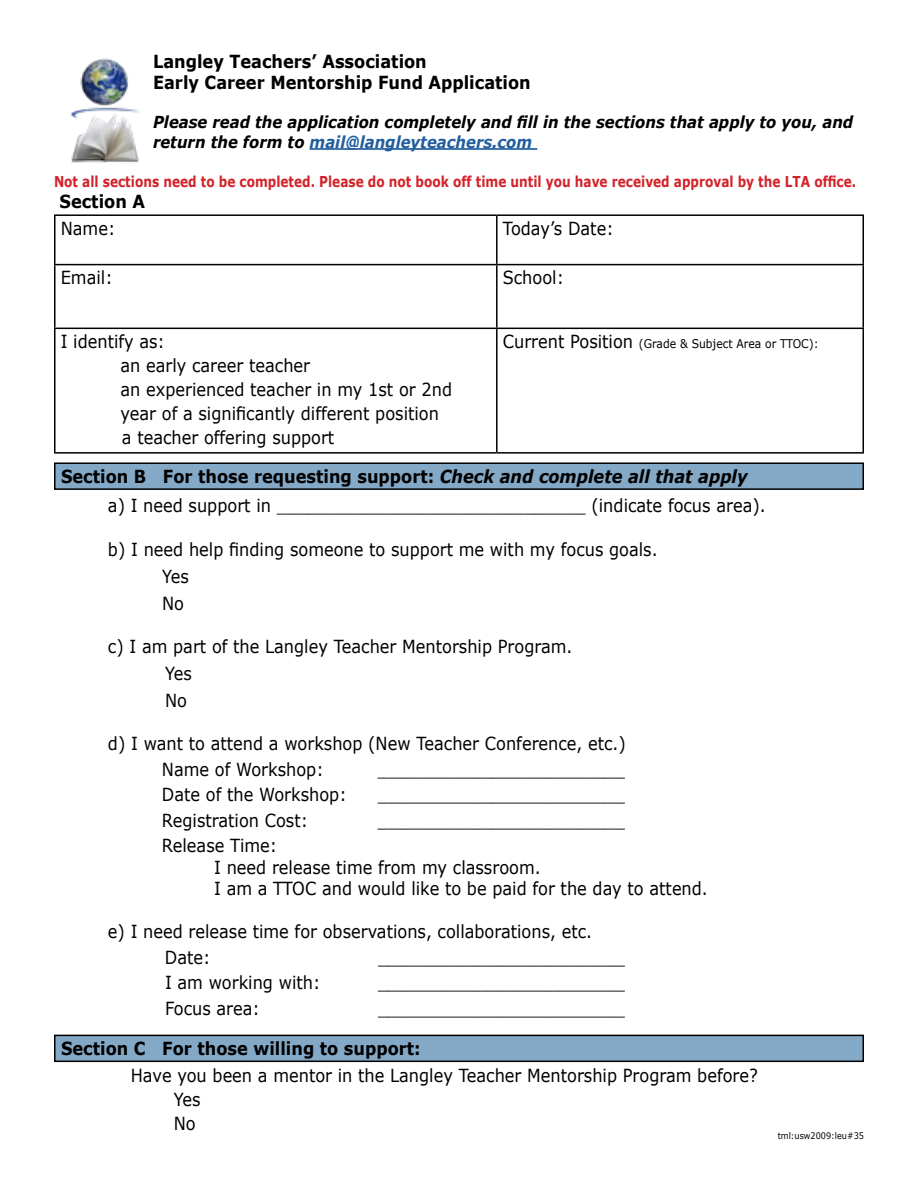
<style>
.page{position:relative;width:918px;height:1188px;background:#fff}
.page>*{position:absolute;margin:0;border:0;box-sizing:border-box;transform-origin:0 0}
.t1{font:18px/24px "Verdana";color:#000;scale:.9 1}
.t2{font:700 18px/21.6px "Verdana";color:#000;scale:.9 1}
.t3{font:italic 700 16.5px/19.5px "Verdana";color:#000;scale:.9 1}
.t4{font:700 15px "Verdana";color:#d2232a;scale:.81 1}
.t5{font:12px "Verdana";color:#000;scale:.9 1}
.t6{font:9px "Verdana";color:#000;scale:.9 1}
.s1{color:#215e9e}
.s2{font-size:18px}
.s3{font-style:italic}
</style>
<div class="page">
<hr style="left:310px;top:148px;width:227px;height:2px;background:#215e9e">
<hr style="left:54px;top:214px;width:443px;height:2px;background:#000">
<hr style="left:54px;top:216px;width:2px;height:48px;background:#000">
<hr style="left:497px;top:214px;width:367px;height:2px;background:#000">
<hr style="left:496px;top:216px;width:2px;height:48px;background:#000">
<hr style="left:862px;top:216px;width:2px;height:48px;background:#000">
<hr style="left:54px;top:264px;width:443px;height:1px;background:#000">
<hr style="left:54px;top:265px;width:2px;height:63px;background:#000">
<hr style="left:497px;top:264px;width:367px;height:1px;background:#000">
<hr style="left:496px;top:265px;width:2px;height:63px;background:#000">
<hr style="left:862px;top:265px;width:2px;height:63px;background:#000">
<hr style="left:54px;top:328px;width:443px;height:1px;background:#000">
<hr style="left:54px;top:329px;width:2px;height:123px;background:#000">
<hr style="left:497px;top:328px;width:367px;height:1px;background:#000">
<hr style="left:496px;top:329px;width:2px;height:123px;background:#000">
<hr style="left:862px;top:329px;width:2px;height:123px;background:#000">
<hr style="left:54px;top:452px;width:443px;height:2px;background:#000">
<hr style="left:497px;top:452px;width:367px;height:2px;background:#000">
<img style="left:71px;top:58px;width:69px;height:105px">
<div style="left:55px;top:463px;width:808px;height:26px;background:#84a9c7"></div>
<div style="left:54px;top:462px;width:810px;height:28px;border:2px solid #000"></div>
<div style="left:55px;top:1035px;width:808px;height:26px;background:#84a9c7"></div>
<div style="left:54px;top:1035px;width:810px;height:27px;border:2px solid #000"></div>
<p class="t2" style="left:153px;top:51px;width:421px">Langley Teachers’ Association<br>Early Career Mentorship Fund Application</p>
<p class="t3" style="left:153px;top:113px;width:780px">Please read the application completely and fill in the sections that apply to you, and return the form to <span class="s1">mail@langleyteachers.com</span></p>
<p class="t4" style="left:54px;top:172px;width:992px">Not all sections need to be completed. Please do not book off time until you have received approval by the LTA office.</p>
<p class="t2" style="left:60px;top:191px;width:96px">Section A</p>
<p class="t1" style="left:61px;top:217px;width:62px">Name:</p>
<p class="t1" style="left:503px;top:217px;width:125px">Today’s Date:</p>
<p class="t1" style="left:61px;top:266px;width:59px">Email:</p>
<p class="t1" style="left:503px;top:266px;width:70px">School:</p>
<p class="t1" style="left:120px;top:330px;width:370px;text-indent:-60px">I identify as:<br>an early career teacher<br>an experienced teacher in my 1st or 2nd year of a significantly different position a teacher offering support</p>
<p class="t5" style="left:503px;top:336px;width:352px"><span class="s2">Current Position</span> (Grade &amp; Subject Area or TTOC):</p>
<p class="t2" style="left:61px;top:466px;width:765px">Section B For those requesting support: <span class="s3">Check and complete all that apply</span></p>
<p class="t1" style="left:108px;top:494px;width:732px">a) I need support in ______________________________ (indicate focus area).</p>
<p class="t1" style="left:162px;top:536px;width:552px;line-height:27px;text-indent:-54px">b) I need help finding someone to support me with my focus goals.<br>Yes<br>No</p>
<p class="t1" style="left:165px;top:633px;width:454px;line-height:27px;text-indent:-57px">c) I am part of the Langley Teacher Mentorship Program.<br>Yes<br>No</p>
<p class="t1" style="left:162px;top:731px;width:517px;line-height:25.5px;text-indent:-54px">d) I want to attend a workshop (New Teacher Conference, etc.)<br>Name of Workshop:</p>
<p class="t1" style="left:378px;top:757px;width:276px">________________________</p>
<p class="t1" style="left:162px;top:783px;width:207px">Date of the Workshop:</p>
<p class="t1" style="left:378px;top:783px;width:276px">________________________</p>
<p class="t1" style="left:162px;top:808px;width:164px">Registration Cost:</p>
<p class="t1" style="left:378px;top:808px;width:276px">________________________</p>
<p class="t1" style="left:214px;top:835px;width:550px;line-height:21.6px;text-indent:-52px">Release Time:<br>I need release time from my classroom.<br>I am a TTOC and would like to be paid for the day to attend.</p>
<p class="t1" style="left:165px;top:919px;width:476px;line-height:25.5px;text-indent:-57px">e) I need release time for observations, collaborations, etc.<br>Date:</p>
<p class="t1" style="left:378px;top:946px;width:276px">________________________</p>
<p class="t1" style="left:165px;top:971px;width:174px">I am working with:</p>
<p class="t1" style="left:378px;top:971px;width:276px">________________________</p>
<p class="t1" style="left:165px;top:997px;width:107px">Focus area:</p>
<p class="t1" style="left:378px;top:997px;width:276px">________________________</p>
<p class="t2" style="left:61px;top:1038px;width:401px">Section C For those willing to support:</p>
<p class="t1" style="left:174px;top:1063px;width:651px;text-indent:-43px">Have you been a mentor in the Langley Teacher Mentorship Program before?<br>Yes<br>No</p>
<p class="t6" style="left:778px;top:1130px;width:97px">tml:usw2009:leu#35</p>
</div>
